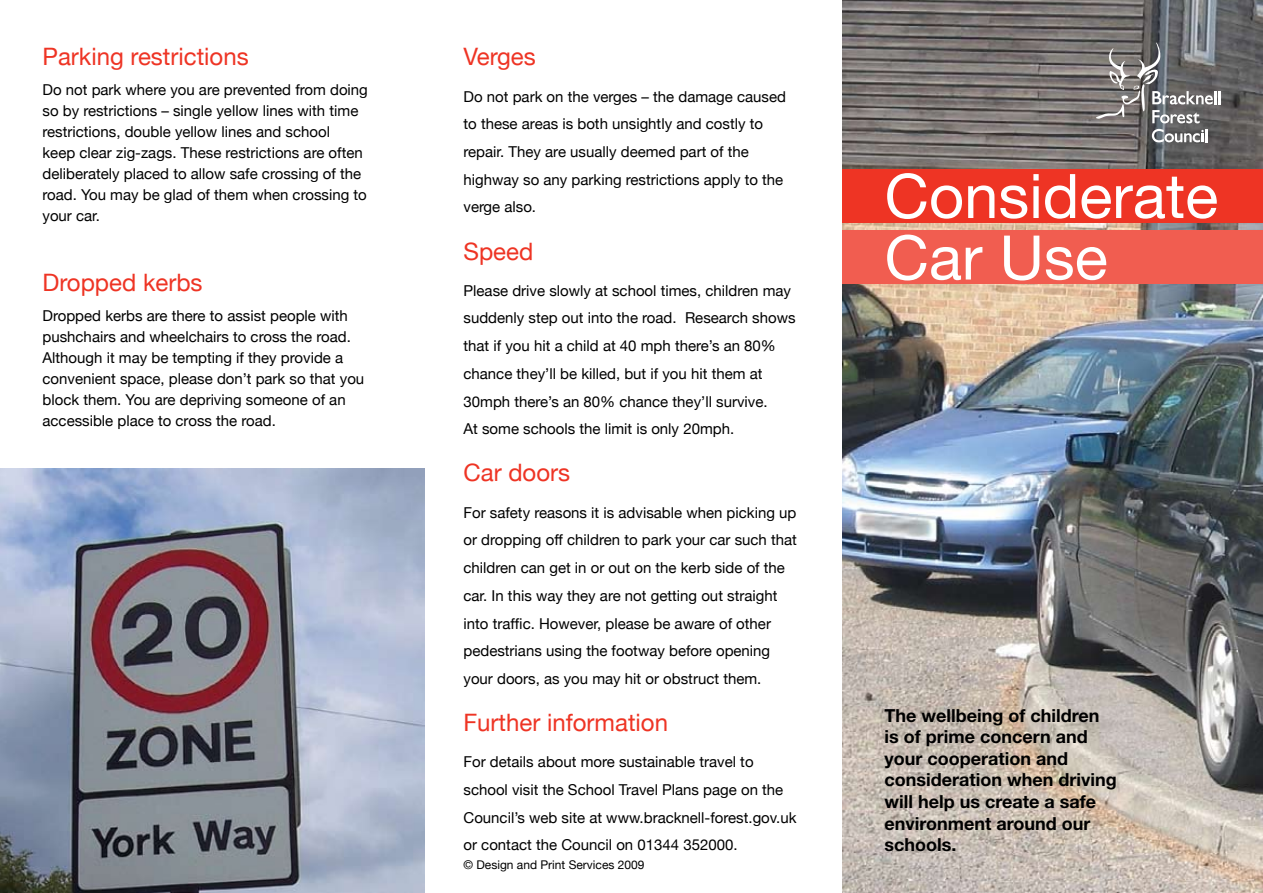
<style>
.page{position:relative;width:1263px;height:893px;background:#fff}
.page>*{position:absolute;margin:0;border:0;box-sizing:border-box;transform-origin:0 0}
.t1{font:61.5px/61.5px "Helvetica Neue";color:#fff}
.t2{font:24px "Helvetica Neue";color:#ee3424}
.t3{font:700 18px/21.6px "Helvetica Neue";color:#000}
.t4{font:15px/27.8px "Helvetica Neue";color:#000}
.t5{font:12px "Helvetica Neue";color:#000}
</style>
<div class="page">
<img style="left:0;top:469px;width:424px;height:424px">
<img style="left:842px;top:0;width:421px;height:893px">
<svg style="left:1096px;top:43px;width:124px;height:80px;background:#807f7f"></svg>
<svg style="left:1152px;top:129px;width:55px;height:13px"></svg>
<div style="left:842px;top:169px;width:421px;height:54px;background:#ee3424"></div>
<div style="left:842px;top:230px;width:421px;height:54px;background:#f15d50"></div>
<h2 class="t2" style="left:43px;top:43px;width:208px">Parking restrictions</h2>
<p class="t4" style="left:43px;top:79px;width:327px;line-height:21px">Do not park where you are prevented from doing so by restrictions – single yellow lines with time restrictions, double yellow lines and school<br>keep clear zig-zags. These restrictions are often deliberately placed to allow safe crossing of the road. You may be glad of them when crossing to your car.</p>
<h2 class="t2" style="left:43px;top:268px;width:162px">Dropped kerbs</h2>
<p class="t4" style="left:43px;top:305px;width:323px;line-height:21px">Dropped kerbs are there to assist people with pushchairs and wheelchairs to cross the road.<br>Although it may be tempting if they provide a convenient space, please don’t park so that you block them. You are depriving someone of an accessible place to cross the road.</p>
<h2 class="t2" style="left:463px;top:43px;width:74px">Verges</h2>
<p class="t4" style="left:463px;top:82px;width:324px">Do not park on the verges – the damage caused to these areas is both unsightly and costly to repair. They are usually deemed part of the highway so any parking restrictions apply to the verge also.</p>
<h2 class="t2" style="left:463px;top:237px;width:71px">Speed</h2>
<p class="t4" style="left:463px;top:276px;width:334px">Please drive slowly at school times, children may suddenly step out into the road. Research shows that if you hit a child at 40 mph there’s an 80% chance they’ll be killed, but if you hit them at 30mph there’s an 80% chance they’ll survive.<br>At some schools the limit is only 20mph.</p>
<h2 class="t2" style="left:463px;top:459px;width:108px">Car doors</h2>
<p class="t4" style="left:463px;top:498px;width:335px">For safety reasons it is advisable when picking up or dropping off children to park your car such that children can get in or out on the kerb side of the car. In this way they are not getting out straight</p>
<p class="t4" style="left:463px;top:609px;width:309px">into traffic. However, please be aware of other</p>
<p class="t4" style="left:463px;top:637px;width:308px">pedestrians using the footway before opening your doors, as you may hit or obstruct them.</p>
<h2 class="t2" style="left:463px;top:708px;width:206px">Further information</h2>
<p class="t4" style="left:463px;top:748px;width:335px">For details about more sustainable travel to school visit the School Travel Plans page on the Council’s web site at www.bracknell-forest.gov.uk or contact the Council on 01344 352000.</p>
<p class="t5" style="left:463px;top:858px;width:182px">© Design and Print Services 2009</p>
<p class="t1" style="left:884px;top:165px;width:335px">Considerate<br>Car Use</p>
<p class="t3" style="left:884px;top:704px;width:234px">The wellbeing of children is of prime concern and your cooperation and consideration when driving will help us create a safe environment around our schools.</p>
</div>
